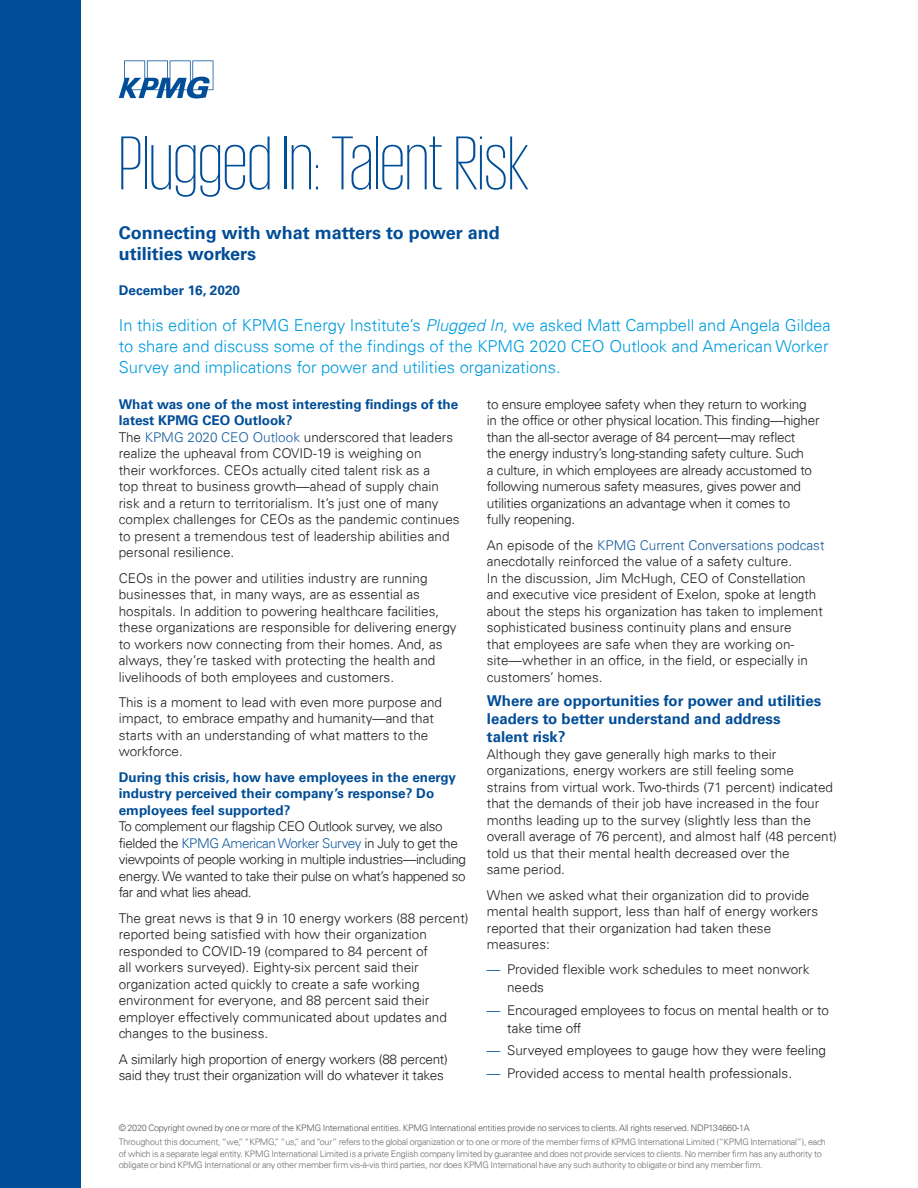
<style>
.page{position:relative;width:918px;height:1188px;background:#fff}
.page>*{position:absolute;margin:0;border:0;box-sizing:border-box;transform-origin:0 0}
.t1{font:200 78px "KPMG";color:#014d97}
.t2{font:700 18px/21px "Univers 65";color:#014d97}
.t3{font:300 16.5px/21px "Univers 45";color:#009cdc}
.t4{font:700 15px/18px "Univers 65";color:#014d97}
.t5{font:300 13.5px/16.5px "Univers 45";color:#231f20}
.t6{font:300 13.5px/16.5px "Univers 45";letter-spacing:-.02em;color:#231f20}
.t7{font:300 13.5px/16.5px "Univers 45";letter-spacing:-.03em;color:#231f20}
.t8{font:700 13.5px/16.5px "Univers 65";color:#014d97}
.t9{font:300 9px/11.2px "Univers 45";letter-spacing:-.025em;color:#6c6d70}
.t10{font:300 9px "Univers 45";letter-spacing:-.025em;color:#57585a}
.s1{font-style:italic}
.s2{color:#175d9e}
.s3{color:#014d97}
</style>
<div class="page">
<div style="left:0;top:0;width:81px;height:1188px;background:#014d97"></div>
<svg style="left:119px;top:60px;width:94px;height:38px"></svg>
<h1 class="t1" style="left:119px;top:126px;width:411px">Plugged In: Talent Risk</h1>
<h2 class="t2" style="left:119px;top:223px;width:383px">Connecting with what matters to power and utilities workers</h2>
<p class="t8" style="left:119px;top:282px;width:123px">December 16, 2020</p>
<p class="t3" style="left:119px;top:315px;width:713px">In this edition of KPMG Energy Institute’s <span class="s1">Plugged In</span>, we asked Matt Campbell and Angela Gildea to share and discuss some of the findings of the KPMG 2020 CEO Outlook and American Worker<br>Survey and implications for power and utilities organizations.</p>
<p class="t8" style="left:119px;top:396px;width:341px">What was one of the most interesting findings of the latest KPMG CEO Outlook?</p>
<p class="t5" style="left:119px;top:429px;width:342px">The <span class="s2">KPMG 2020 CEO Outlook</span> underscored that leaders realize the upheaval from COVID-19 is weighing on<br>their workforces. CEOs actually cited talent risk as a<br>top threat to business growth—ahead of supply chain risk and a return to territorialism. It’s just one of many complex challenges for CEOs as the pandemic continues to present a tremendous test of leadership abilities and personal resilience.</p>
<p class="t5" style="left:119px;top:570px;width:339px">CEOs in the power and utilities industry are running businesses that, in many ways, are as essential as hospitals. In addition to powering healthcare facilities, these organizations are responsible for delivering energy to workers now connecting from their homes. And, as always, they’re tasked with protecting the health and livelihoods of both employees and customers.</p>
<p class="t5" style="left:119px;top:694px;width:325px">This is a moment to lead with even more purpose and impact, to embrace empathy and humanity—and that starts with an understanding of what matters to the workforce.</p>
<p class="t8" style="left:119px;top:769px;width:339px">During this crisis, how have employees in the energy industry perceived their company’s response? Do employees feel supported?</p>
<p class="t7" style="left:119px;top:818px;width:349px">To complement our flagship CEO Outlook survey, we also fielded the <span class="s2">KPMG American Worker Survey</span> in July to get the viewpoints of people working in multiple industries—including energy. We wanted to take their pulse on what’s happened so far and what lies ahead.</p>
<p class="t5" style="left:119px;top:910px;width:351px">The great news is that 9 in 10 energy workers (88 percent) reported being satisfied with how their organization responded to COVID-19 (compared to 84 percent of<br>all workers surveyed). Eighty-six percent said their organization acted quickly to create a safe working environment for everyone, and 88 percent said their employer effectively communicated about updates and changes to the business.</p>
<p class="t6" style="left:119px;top:1051px;width:331px">A similarly high proportion of energy workers (88 percent) said they trust their organization will do whatever it takes</p>
<p class="t6" style="left:487px;top:396px;width:334px">to ensure employee safety when they return to working in the office or other physical location. This finding—higher than the all-sector average of 84 percent—may reflect<br>the energy industry’s long-standing safety culture. Such<br>a culture, in which employees are already accustomed to following numerous safety measures, gives power and utilities organizations an advantage when it comes to<br>fully reopening.</p>
<p class="t5" style="left:487px;top:537px;width:339px">An episode of the <span class="s2">KPMG Current Conversations podcast </span>anecdotally reinforced the value of a safety culture.<br>In the discussion, Jim McHugh, CEO of Constellation and executive vice president of Exelon, spoke at length about the steps his organization has taken to implement sophisticated business continuity plans and ensure<br>that employees are safe when they are working on&shy;site—whether in an office, in the field, or especially in customers’ homes.</p>
<p class="t4" style="left:487px;top:692px;width:336px">Where are opportunities for power and utilities leaders to better understand and address talent risk?</p>
<p class="t5" style="left:487px;top:746px;width:352px">Although they gave generally high marks to their organizations, energy workers are still feeling some strains from virtual work. Two-thirds (71 percent) indicated that the demands of their job have increased in the four months leading up to the survey (slightly less than the overall average of 76 percent), and almost half (48 percent) told us that their mental health decreased over the<br>same period.</p>
<p class="t5" style="left:487px;top:887px;width:333px">When we asked what their organization did to provide mental health support, less than half of energy workers reported that their organization had taken these measures:</p>
<p class="t5" style="left:507px;top:960px;width:304px;line-height:18px;text-indent:-20px"><span class="s3">—</span> Provided flexible work schedules to meet nonwork needs</p>
<p class="t5" style="left:507px;top:1001px;width:323px;line-height:18px;text-indent:-20px"><span class="s3">—</span> Encouraged employees to focus on mental health or to take time off</p>
<p class="t5" style="left:487px;top:1042px;width:341px"><span class="s3">—</span> Surveyed employees to gauge how they were feeling</p>
<p class="t5" style="left:487px;top:1065px;width:307px"><span class="s3">—</span> Provided access to mental health professionals.</p>
<p class="t10" style="left:119px;top:1122px;width:633px">© 2020 Copyright owned by one or more of the KPMG International entities. KPMG International entities provide no services to clients. All rights reserved. NDP134660-1A</p>
<p class="t9" style="left:119px;top:1136px;width:709px">Throughout this document, “we,” “KPMG,” “us,” and “our” refers to the global organization or to one or more of the member firms of KPMG International Limited (“KPMG International”), each of which is a separate legal entity. KPMG International Limited is a private English company limited by guarantee and does not provide services to clients. No member firm has any authority to obligate or bind KPMG International or any other member firm vis-à-vis third parties, nor does KPMG International have any such authority to obligate or bind any member firm.</p>
</div>
